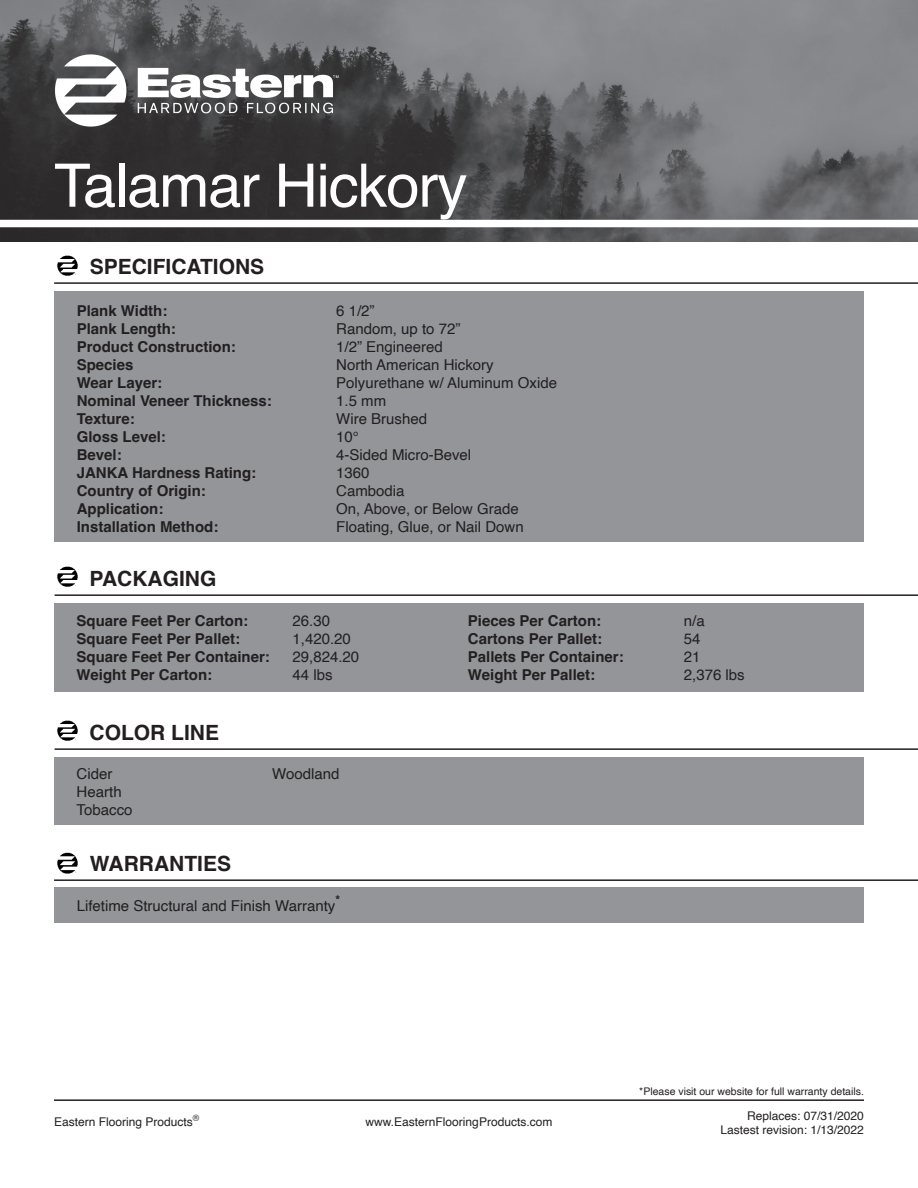
<style>
.page{position:relative;width:918px;height:1188px;background:#fff}
.page>*{position:absolute;margin:0;border:0;box-sizing:border-box;transform-origin:0 0}
.t1{font:60px "Helvetica";letter-spacing:-.02em;color:#fff}
.t2{font:700 21px "Helvetica";color:#231f20}
.t3{font:700 15px "Helvetica";color:#231f20}
.t4{font:15px "Helvetica";color:#231f20}
.t5{font:700 12.3px "Helvetica";color:#231f20}
.t6{font:12px/14.4px "Helvetica";color:#231f20;text-align:right}
.t7{font:10.5px "Helvetica";color:#231f20}
</style>
<div class="page">
<hr style="left:54px;top:1099px;width:810px;height:2px;background:#231f20">
<img style="left:0;top:0;width:918px;height:242px">
<img style="left:24px;top:24px;width:340px;height:133px">
<div style="left:0;top:220px;width:918px;height:7px;background:#fff"></div>
<div style="left:54px;top:757px;width:810px;height:68px;background:#939598"></div>
<hr style="left:55px;top:748px;width:863px;height:2px;background:#231f20">
<img style="left:57px;top:720px;width:21px;height:21px">
<div style="left:54px;top:887px;width:810px;height:35px;background:#939598"></div>
<hr style="left:54px;top:879px;width:864px;height:2px;background:#231f20">
<img style="left:57px;top:852px;width:21px;height:22px">
<div style="left:54px;top:604px;width:810px;height:88px;background:#939598"></div>
<hr style="left:55px;top:594px;width:863px;height:2px;background:#231f20">
<img style="left:57px;top:566px;width:21px;height:21px">
<div style="left:54px;top:292px;width:810px;height:250px;background:#939598"></div>
<hr style="left:54px;top:282px;width:864px;height:2px;background:#231f20">
<img style="left:57px;top:255px;width:21px;height:21px">
<p class="t1" style="left:54px;top:139px;width:415px">Talamar Hickory</p>
<p class="t2" style="left:90px;top:253px;width:176px">SPECIFICATIONS</p>
<p class="t3" style="left:77px;top:301px;width:92px">Plank Width:</p>
<p class="t4" style="left:336px;top:299px;width:40px">6 1/2”</p>
<p class="t3" style="left:77px;top:319px;width:101px">Plank Length:</p>
<p class="t4" style="left:336px;top:317px;width:126px">Random, up to 72”</p>
<p class="t3" style="left:77px;top:337px;width:161px">Product Construction:</p>
<p class="t4" style="left:336px;top:335px;width:108px">1/2” Engineered</p>
<p class="t3" style="left:77px;top:355px;width:58px">Species</p>
<p class="t4" style="left:336px;top:353px;width:159px">North American Hickory</p>
<p class="t3" style="left:77px;top:373px;width:87px">Wear Layer:</p>
<p class="t4" style="left:336px;top:371px;width:222px">Polyurethane w/ Aluminum Oxide</p>
<p class="t3" style="left:77px;top:391px;width:197px">Nominal Veneer Thickness:</p>
<p class="t4" style="left:336px;top:389px;width:52px">1.5 mm</p>
<p class="t3" style="left:77px;top:409px;width:60px">Texture:</p>
<p class="t4" style="left:336px;top:407px;width:92px">Wire Brushed</p>
<p class="t3" style="left:77px;top:427px;width:91px">Gloss Level:</p>
<p class="t4" style="left:336px;top:425px;width:24px">10°</p>
<p class="t3" style="left:77px;top:445px;width:47px">Bevel:</p>
<p class="t4" style="left:336px;top:443px;width:137px">4-Sided Micro-Bevel</p>
<p class="t3" style="left:77px;top:463px;width:181px">JANKA Hardness Rating:</p>
<p class="t4" style="left:336px;top:461px;width:35px">1360</p>
<p class="t3" style="left:77px;top:481px;width:131px">Country of Origin:</p>
<p class="t4" style="left:336px;top:479px;width:70px">Cambodia</p>
<p class="t3" style="left:77px;top:499px;width:88px">Application:</p>
<p class="t4" style="left:336px;top:497px;width:184px">On, Above, or Below Grade</p>
<p class="t3" style="left:77px;top:517px;width:143px">Installation Method:</p>
<p class="t4" style="left:336px;top:515px;width:189px">Floating, Glue, or Nail Down</p>
<p class="t2" style="left:90px;top:565px;width:128px">PACKAGING</p>
<p class="t3" style="left:77px;top:611px;width:173px">Square Feet Per Carton:</p>
<p class="t4" style="left:293px;top:609px;width:39px">26.30</p>
<p class="t3" style="left:77px;top:629px;width:165px">Square Feet Per Pallet:</p>
<p class="t4" style="left:293px;top:627px;width:60px">1,420.20</p>
<p class="t3" style="left:77px;top:647px;width:195px">Square Feet Per Container:</p>
<p class="t4" style="left:293px;top:645px;width:68px">29,824.20</p>
<p class="t3" style="left:77px;top:665px;width:137px">Weight Per Carton:</p>
<p class="t4" style="left:293px;top:663px;width:42px">44 lbs</p>
<p class="t2" style="left:90px;top:719px;width:131px">COLOR LINE</p>
<p class="t4" style="left:77px;top:762px;width:37px">Cider</p>
<p class="t4" style="left:77px;top:780px;width:47px">Hearth</p>
<p class="t4" style="left:77px;top:798px;width:57px">Tobacco</p>
<p class="t2" style="left:90px;top:851px;width:143px">WARRANTIES</p>
<p class="t4" style="left:272px;top:762px;width:69px">Woodland</p>
<p class="t5" style="left:335px;top:893px;width:6px">*</p>
<p class="t4" style="left:77px;top:895px;width:260px">Lifetime Structural and Finish Warranty</p>
<p class="t3" style="left:468px;top:611px;width:135px">Pieces Per Carton:</p>
<p class="t4" style="left:684px;top:609px;width:22px">n/a</p>
<p class="t3" style="left:468px;top:629px;width:136px">Cartons Per Pallet:</p>
<p class="t4" style="left:684px;top:627px;width:18px">54</p>
<p class="t3" style="left:468px;top:647px;width:157px">Pallets Per Container:</p>
<p class="t4" style="left:684px;top:645px;width:18px">21</p>
<p class="t3" style="left:468px;top:665px;width:129px">Weight Per Pallet:</p>
<p class="t4" style="left:684px;top:663px;width:62px">2,376 lbs</p>
<p class="t7" style="left:639px;top:1083px;width:226px">*Please visit our website for full warranty details.</p>
<p class="t6" style="left:54px;top:1115px;width:147px">Eastern Flooring Products<sup>®</sup></p>
<p class="t6" style="left:721px;top:1109px;width:145px">Replaces: 07/31/2020<br>Lastest revision: 1/13/2022</p>
<p class="t6" style="left:366px;top:1115px;width:188px">www.EasternFlooringProducts.com</p>
</div>
